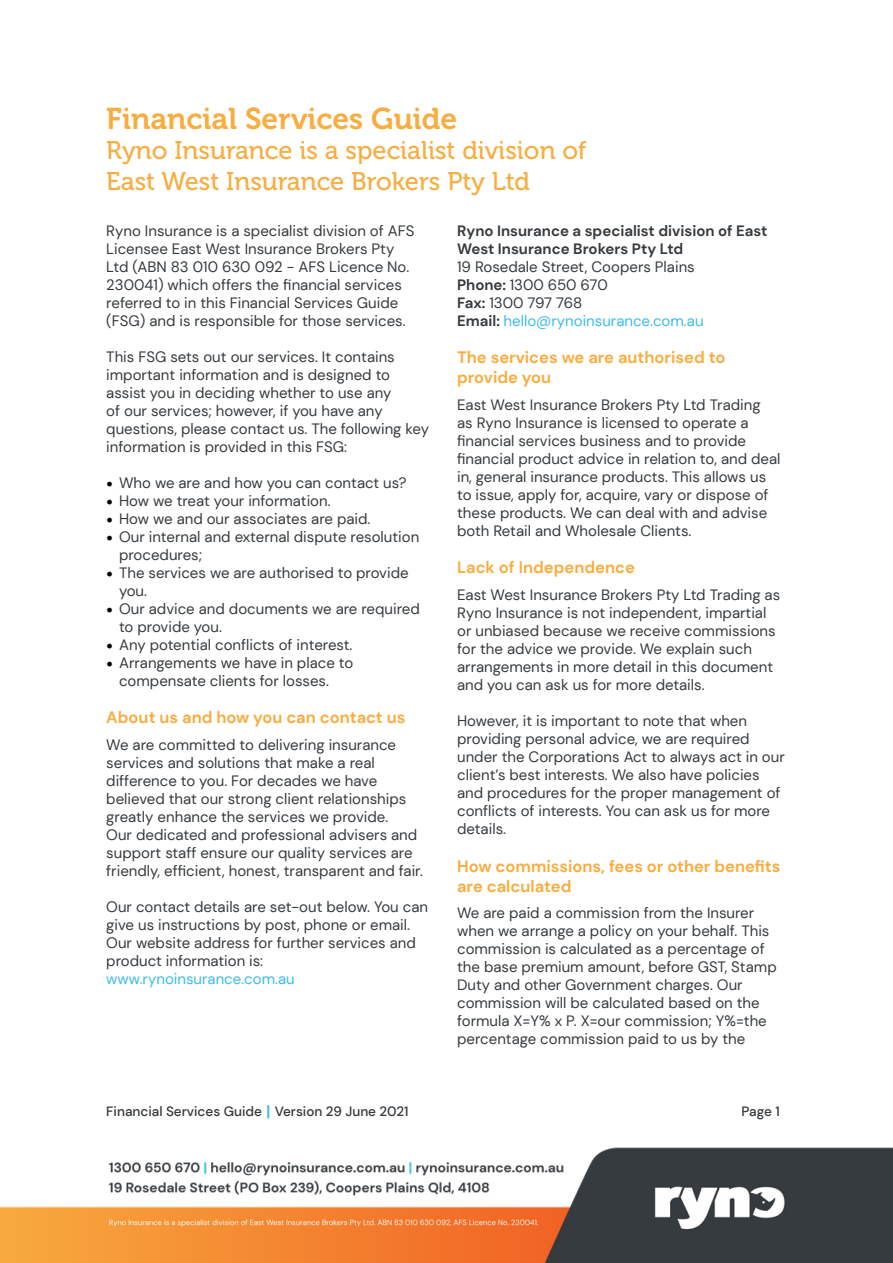
<style>
.page{position:relative;width:893px;height:1263px;background:#fff}
.page>*{position:absolute;margin:0;border:0;box-sizing:border-box;transform-origin:0 0}
.t1{font:30px "Museo 700";color:#f8ad40}
.t2{font:25.5px/30.6px "Museo 500";color:#f8ad40}
.t3{font:700 16.5px/19.8px "DM Sans";color:#f8ad40}
.t4{font:15px/18px "DM Sans";color:#363b3f}
.t5{font:700 15px/18px "DM Sans";color:#363b3f}
.t6{font:15px "DM Sans";color:#3dbbea}
.t7{font:500 13.5px "DM Sans";color:#363b3f}
.s1{font-weight:700}
.s2{color:#3dbbea}
.s3{font-family:"Minion Pro";font-size:18px;color:#000}
.s4{font-family:"Museo 900";font-weight:400;color:#3dbbea}
</style>
<div class="page">
<img style="left:0;top:1147px;width:893px;height:116px">
<h1 class="t1" style="left:106px;top:102px;width:352px">Financial Services Guide</h1>
<h2 class="t2" style="left:106px;top:136px;width:482px">Ryno Insurance is a specialist division of<br>East West Insurance Brokers Pty Ltd</h2>
<p class="t5" style="left:457px;top:221px;width:312px">Ryno Insurance a specialist division of East<br>West Insurance Brokers Pty Ltd</p>
<p class="t4" style="left:457px;top:257px;width:248px">19 Rosedale Street, Coopers Plains<br><span class="s1">Phone:</span> 1300 650 670<br><span class="s1">Fax:</span> 1300 797 768<br><span class="s1">Email:</span> <span class="s2">hello@rynoinsurance.com.au</span></p>
<p class="t3" style="left:457px;top:348px;width:270px">The services we are authorised to provide you</p>
<p class="t4" style="left:457px;top:395px;width:325px">East West Insurance Brokers Pty Ltd Trading<br>as Ryno Insurance is licensed to operate a financial services business and to provide financial product advice in relation to, and deal in, general insurance products. This allows us to issue, apply for, acquire, vary or dispose of these products. We can deal with and advise both Retail and Wholesale Clients.</p>
<p class="t3" style="left:457px;top:558px;width:179px">Lack of Independence</p>
<p class="t4" style="left:457px;top:586px;width:325px">East West Insurance Brokers Pty Ltd Trading as Ryno Insurance is not independent, impartial or unbiased because we receive commissions for the advice we provide. We explain such arrangements in more detail in this document and you can ask us for more details.</p>
<p class="t4" style="left:457px;top:712px;width:329px">However, it is important to note that when providing personal advice, we are required under the Corporations Act to always act in our client’s best interests. We also have policies and procedures for the proper management of conflicts of interests. You can ask us for more details.</p>
<p class="t3" style="left:457px;top:856px;width:325px">How commissions, fees or other benefits are calculated</p>
<p class="t4" style="left:457px;top:904px;width:321px">We are paid a commission from the Insurer when we arrange a policy on your behalf. This commission is calculated as a percentage of the base premium amount, before GST, Stamp Duty and other Government charges. Our commission will be calculated based on the formula X=Y% x P. X=our commission; Y%=the percentage commission paid to us by the</p>
<p class="t4" style="left:106px;top:221px;width:310px">Ryno Insurance is a specialist division of AFS Licensee East West Insurance Brokers Pty Ltd (ABN 83 010 630 092 - AFS Licence No.<br>230041) which offers the financial services referred to in this Financial Services Guide (FSG) and is responsible for those services.</p>
<p class="t4" style="left:106px;top:347px;width:324px">This FSG sets out our services. It contains important information and is designed to assist you in deciding whether to use any<br>of our services; however, if you have any questions, please contact us. The following key information is provided in this FSG:</p>
<p class="t4" style="left:106px;top:473px;width:302px"><span class="s3">•</span> Who we are and how you can contact us?</p>
<p class="t4" style="left:106px;top:491px;width:226px"><span class="s3">•</span> How we treat your information.</p>
<p class="t4" style="left:106px;top:509px;width:266px"><span class="s3">•</span> How we and our associates are paid.</p>
<p class="t4" style="left:119px;top:527px;width:302px;text-indent:-13px"><span class="s3">•</span> Our internal and external dispute resolution procedures;</p>
<p class="t4" style="left:119px;top:563px;width:291px;text-indent:-13px"><span class="s3">•</span> The services we are authorised to provide you.</p>
<p class="t4" style="left:119px;top:599px;width:302px;text-indent:-13px"><span class="s3">•</span> Our advice and documents we are required to provide you.</p>
<p class="t4" style="left:106px;top:635px;width:248px"><span class="s3">•</span> Any potential conflicts of interest.</p>
<p class="t4" style="left:119px;top:653px;width:236px;text-indent:-13px"><span class="s3">•</span> Arrangements we have in place to compensate clients for losses.</p>
<p class="t3" style="left:106px;top:708px;width:301px">About us and how you can contact us</p>
<p class="t4" style="left:106px;top:735px;width:318px">We are committed to delivering insurance services and solutions that make a real difference to you. For decades we have believed that our strong client relationships greatly enhance the services we provide.<br>Our dedicated and professional advisers and support staff ensure our quality services are friendly, efficient, honest, transparent and fair.</p>
<p class="t4" style="left:106px;top:897px;width:323px">Our contact details are set-out below. You can give us instructions by post, phone or email.<br>Our website address for further services and product information is:</p>
<p class="t6" style="left:106px;top:969px;width:190px">www.rynoinsurance.com.au</p>
<p class="t7" style="left:106px;top:1103px;width:304px">Financial Services Guide <span class="s4">|</span> Version 29 June 2021</p>
<p class="t7" style="left:742px;top:1102px;width:40px">Page 1</p>
</div>
